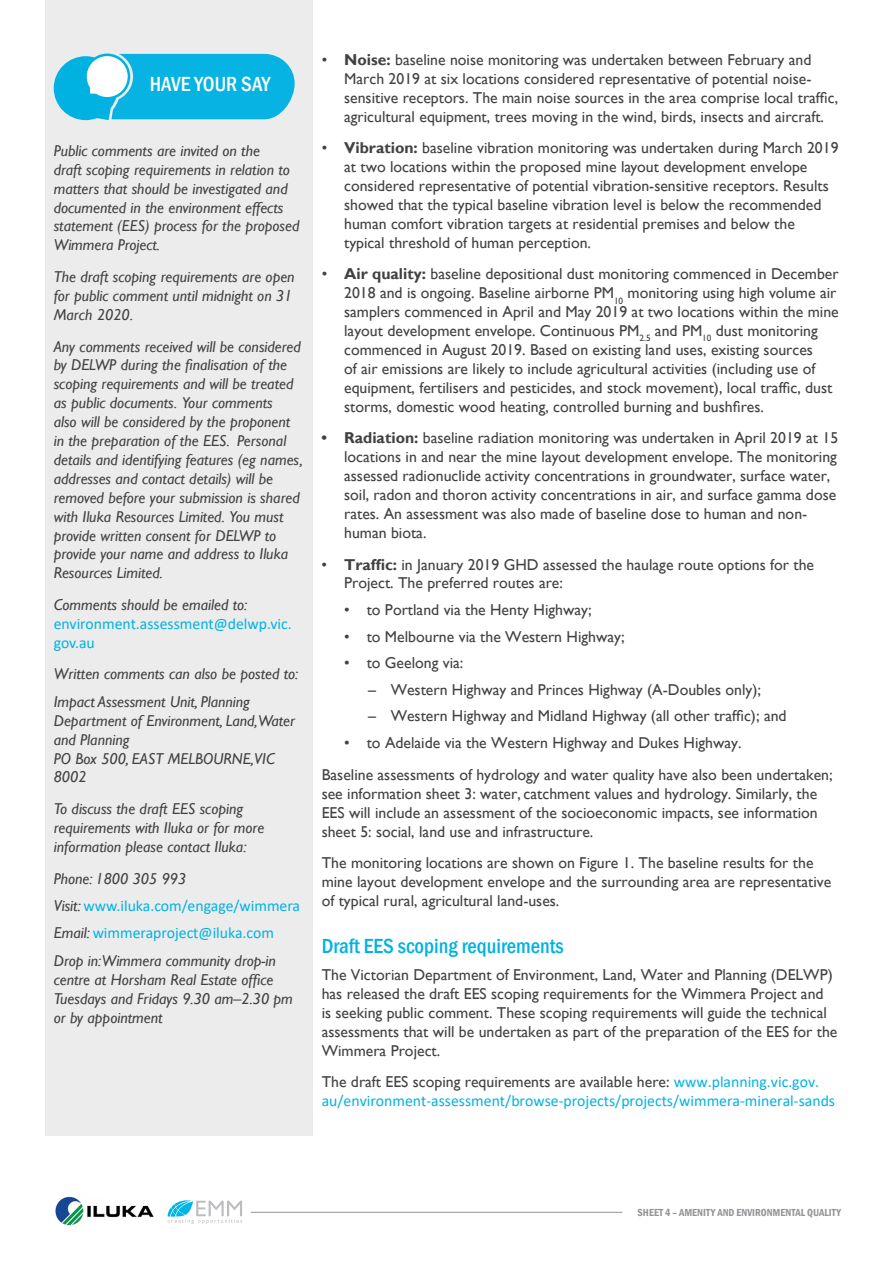
<style>
.page{position:relative;width:893px;height:1263px;background:#fff}
.page>*{position:absolute;margin:0;border:0;box-sizing:border-box;transform-origin:0 0}
.t1{font:500 condensed 21px "Franklin Gothic";color:#00b2e2}
.t2{font:500 condensed 21px "Franklin Gothic";color:#fff}
.t3{font:15.75px/18.9px "Gill Sans";color:#424242}
.t4{font:italic 15.75px/18.9px "Gill Sans";color:#424242}
.t5{font:15.75px/19px "Calibri";color:#00b2e2}
.t6{font:600 condensed 10.5px "Franklin Gothic";color:#939598}
.s1{font-family:"Gill Sans";font-style:italic;color:#424242}
.s2{font-weight:700}
.s3{font-family:"Calibri";color:#00b2e2}
</style>
<div class="page">
<img style="left:55px;top:1196px;width:99px;height:30px">
<svg style="left:168px;top:1200px;width:74px;height:24px"></svg>
<hr style="left:251px;top:1212px;width:371px;height:1px;background:#939598">
<div style="left:45px;top:1px;width:267px;height:1135px;background:#ececec"></div>
<svg style="left:54px;top:53px;width:241px;height:67px;background:#30bee5"></svg>
<h1 class="t2" style="left:150px;top:70px;width:122px">HAVE YOUR SAY</h1>
<p class="t4" style="left:54px;top:141px;width:247px">Public comments are invited on the<br>draft scoping requirements in relation to matters that should be investigated and documented in the environment effects statement (EES) process for the proposed Wimmera Project.</p>
<p class="t4" style="left:54px;top:267px;width:242px">The draft scoping requirements are open for public comment until midnight on 31<br>March 2020.</p>
<p class="t4" style="left:54px;top:337px;width:251px">Any comments received will be considered by DELWP during the finalisation of the scoping requirements and will be treated as public documents. Your comments<br>also will be considered by the proponent in the preparation of the EES. Personal details and identifying features (eg names, addresses and contact details) will be removed before your submission is shared with Iluka Resources Limited. You must provide written consent for DELWP to provide your name and address to Iluka Resources Limited.</p>
<p class="t4" style="left:54px;top:595px;width:195px">Comments should be emailed to:</p>
<p class="t5" style="left:54px;top:614px;width:240px">environment.assessment@delwp.vic. gov.au</p>
<p class="t4" style="left:54px;top:661px;width:246px;line-height:27.5px">Written comments can also be posted to:<br>Impact Assessment Unit, Planning</p>
<p class="t4" style="left:54px;top:711px;width:243px">Department of Environment, Land, Water and Planning<br>PO Box 500, EAST MELBOURNE, VIC<br>8002</p>
<p class="t4" style="left:54px;top:800px;width:212px">To discuss the draft EES scoping requirements with Iluka or for more information please contact Iluka:</p>
<p class="t4" style="left:54px;top:869px;width:134px">Phone: 1800 305 993</p>
<p class="t5" style="left:54px;top:892px;width:248px;line-height:27.5px"><span class="s1">Visit:</span> www.iluka.com/engage/wimmera<br><span class="s1">Email:</span> wimmeraproject@iluka.com</p>
<p class="t4" style="left:54px;top:951px;width:241px">Drop in: Wimmera community drop-in centre at Horsham Real Estate office<br>Tuesdays and Fridays 9.30 am–2.30 pm or by appointment</p>
<p class="t3" style="left:344px;top:50px;width:495px;text-indent:-23px">• <span class="s2">Noise:</span> baseline noise monitoring was undertaken between February and March 2019 at six locations considered representative of potential noise&shy;sensitive receptors. The main noise sources in the area comprise local traffic, agricultural equipment, trees moving in the wind, birds, insects and aircraft.</p>
<p class="t3" style="left:344px;top:139px;width:496px;text-indent:-23px">• <span class="s2">Vibration:</span> baseline vibration monitoring was undertaken during March 2019 at two locations within the proposed mine layout development envelope considered representative of potential vibration-sensitive receptors. Results showed that the typical baseline vibration level is below the recommended human comfort vibration targets at residential premises and below the typical threshold of human perception.</p>
<p class="t3" style="left:344px;top:265px;width:496px;text-indent:-22px">• <span class="s2">Air quality:</span> baseline depositional dust monitoring commenced in December 2018 and is ongoing. Baseline airborne PM<sub>10</sub> monitoring using high volume air samplers commenced in April and May 2019 at two locations within the mine layout development envelope. Continuous PM<sub>2.5</sub> and PM<sub>10</sub> dust monitoring commenced in August 2019. Based on existing land uses, existing sources<br>of air emissions are likely to include agricultural activities (including use of equipment, fertilisers and pesticides, and stock movement), local traffic, dust storms, domestic wood heating, controlled burning and bushfires.</p>
<p class="t3" style="left:344px;top:429px;width:496px;text-indent:-23px"><span class="s2">• Radiation:</span> baseline radiation monitoring was undertaken in April 2019 at 15 locations in and near the mine layout development envelope. The monitoring assessed radionuclide activity concentrations in groundwater, surface water, soil, radon and thoron activity concentrations in air, and surface gamma dose rates. An assessment was also made of baseline dose to human and non&shy;human biota.</p>
<p class="t3" style="left:344px;top:555px;width:471px;text-indent:-23px">• <span class="s2">Traffic:</span> in January 2019 GHD assessed the haulage route options for the<br>Project. The preferred routes are:</p>
<p class="t3" style="left:344px;top:600px;width:249px">• to Portland via the Henty Highway;</p>
<p class="t3" style="left:344px;top:627px;width:282px">• to Melbourne via the Western Highway;</p>
<p class="t3" style="left:344px;top:653px;width:121px">• to Geelong via:</p>
<p class="t3" style="left:368px;top:680px;width:394px">– Western Highway and Princes Highway (A-Doubles only);</p>
<p class="t3" style="left:368px;top:706px;width:420px">– Western Highway and Midland Highway (all other traffic); and</p>
<p class="t3" style="left:322px;top:728px;width:512px;line-height:31.7px;text-indent:22px">• to Adelaide via the Western Highway and Dukes Highway.<br>Baseline assessments of hydrology and water quality have also been undertaken;</p>
<p class="t3" style="left:322px;top:784px;width:498px;text-align:justify">see information sheet 3: water, catchment values and hydrology. Similarly, the EES will include an assessment of the socioeconomic impacts, see information sheet 5: social, land use and infrastructure.</p>
<p class="t3" style="left:322px;top:854px;width:511px">The monitoring locations are shown on Figure 1. The baseline results for the mine layout development envelope and the surrounding area are representative of typical rural, agricultural land-uses.</p>
<h1 class="t1" style="left:322px;top:932px;width:244px">Draft EES scoping requirements</h1>
<p class="t3" style="left:322px;top:966px;width:517px">The Victorian Department of Environment, Land, Water and Planning (DELWP) has released the draft EES scoping requirements for the Wimmera Project and<br>is seeking public comment. These scoping requirements will guide the technical assessments that will be undertaken as part of the preparation of the EES for the Wimmera Project.</p>
<p class="t3" style="left:322px;top:1073px;width:499px">The draft EES scoping requirements are available here: <span class="s3">www.planning.vic.gov.</span></p>
<p class="t5" style="left:322px;top:1091px;width:515px">au/environment-assessment/browse-projects/projects/wimmera-mineral-sands</p>
<p class="t6" style="left:637px;top:1205px;width:205px">SHEET 4 – AMENITY AND ENVIRONMENTAL QUALITY</p>
</div>
